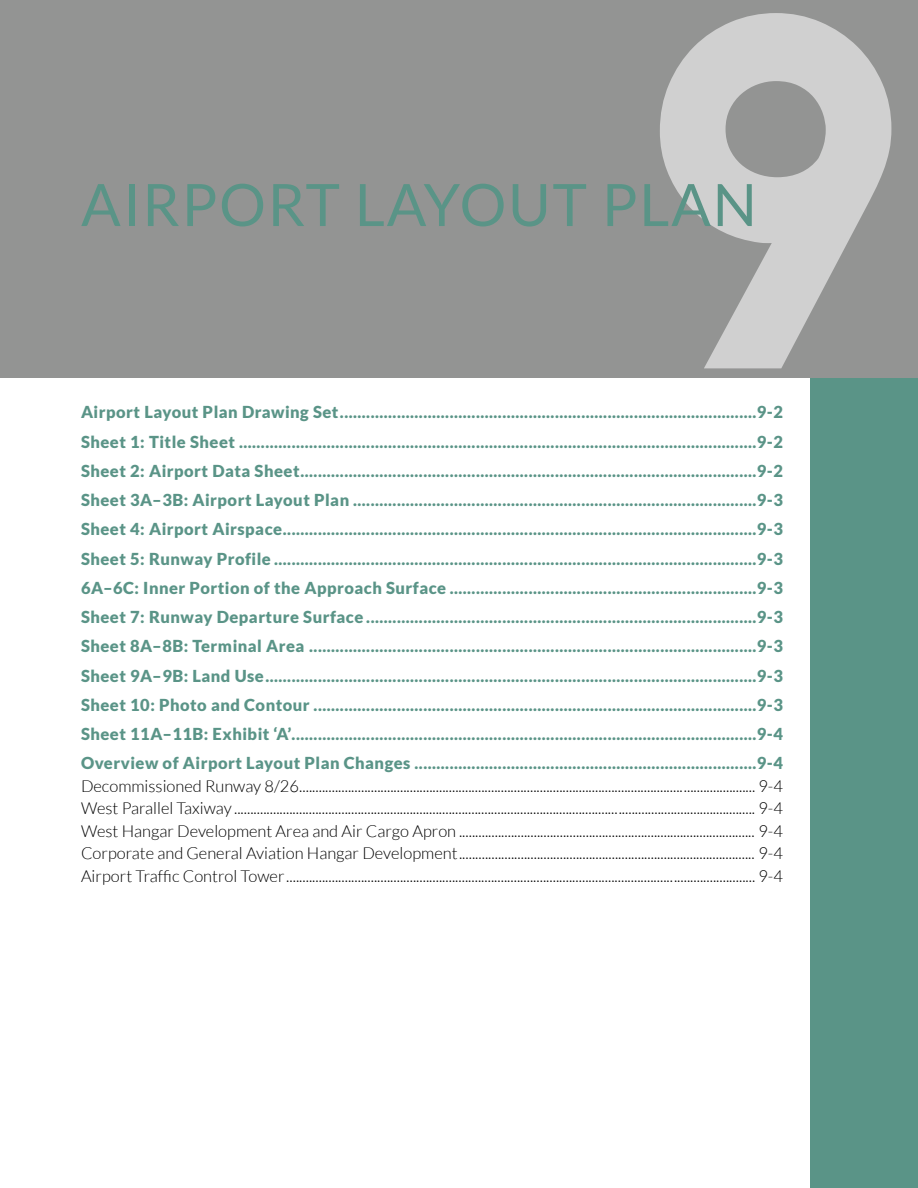
<style>
.page{position:relative;width:918px;height:1188px;background:#fff}
.page>*{position:absolute;margin:0;border:0;box-sizing:border-box;transform-origin:0 0}
.t1{font:700 475.65px "Arvo";color:#d0d0d0;scale:.95 1}
.t2{font:58.5px "Lato";letter-spacing:.03em;color:#5a9487}
.t3{font:900 16.5px "Lato";letter-spacing:.03em;color:#5a9487}
.t4{font:300 16.5px "Lato";color:#000}
</style>
<div class="page">
<div style="left:810px;top:378px;width:108px;height:810px;background:#5a9487"></div>
<div style="left:0;top:0;width:918px;height:378px;background:#939493"></div>
<h1 class="t1" style="left:636px;top:-102px;width:269px">9</h1>
<h2 class="t2" style="left:81px;top:172px;width:677px">AIRPORT LAYOUT PLAN</h2>
<p class="t3" style="left:81px;top:403px;width:704px">Airport Layout Plan Drawing Set...............................................................................................9-2</p>
<p class="t3" style="left:81px;top:432px;width:704px">Sheet 1: Title Sheet ......................................................................................................................9-2</p>
<p class="t3" style="left:81px;top:461px;width:704px">Sheet 2: Airport Data Sheet........................................................................................................9-2</p>
<p class="t3" style="left:81px;top:490px;width:704px">Sheet 3A–3B: Airport Layout Plan ............................................................................................9-3</p>
<p class="t3" style="left:81px;top:520px;width:704px">Sheet 4: Airport Airspace............................................................................................................9-3</p>
<p class="t3" style="left:81px;top:549px;width:704px">Sheet 5: Runway Profile ..............................................................................................................9-3</p>
<p class="t3" style="left:81px;top:578px;width:704px">6A–6C: Inner Portion of the Approach Surface ......................................................................9-3</p>
<p class="t3" style="left:81px;top:607px;width:704px">Sheet 7: Runway Departure Surface .........................................................................................9-3</p>
<p class="t3" style="left:81px;top:637px;width:704px">Sheet 8A–8B: Terminal Area ......................................................................................................9-3</p>
<p class="t3" style="left:81px;top:666px;width:704px">Sheet 9A–9B: Land Use................................................................................................................9-3</p>
<p class="t3" style="left:81px;top:695px;width:704px">Sheet 10: Photo and Contour .....................................................................................................9-3</p>
<p class="t3" style="left:81px;top:724px;width:704px">Sheet 11A–11B: Exhibit ‘A’..........................................................................................................9-4</p>
<p class="t3" style="left:81px;top:754px;width:704px">Overview of Airport Layout Plan Changes ..............................................................................9-4</p>
<p class="t4" style="left:81px;top:777px;width:703px">Decommissioned Runway 8/26............................................................................................................................................ 9-4</p>
<p class="t4" style="left:81px;top:800px;width:703px">West Parallel Taxiway ................................................................................................................................................................ 9-4</p>
<p class="t4" style="left:81px;top:822px;width:703px">West Hangar Development Area and Air Cargo Apron ........................................................................................... 9-4</p>
<p class="t4" style="left:81px;top:845px;width:703px">Corporate and General Aviation Hangar Development........................................................................................... 9-4</p>
<p class="t4" style="left:81px;top:867px;width:703px">Airport Traffic Control Tower................................................................................................................................................ 9-4</p>
</div>
